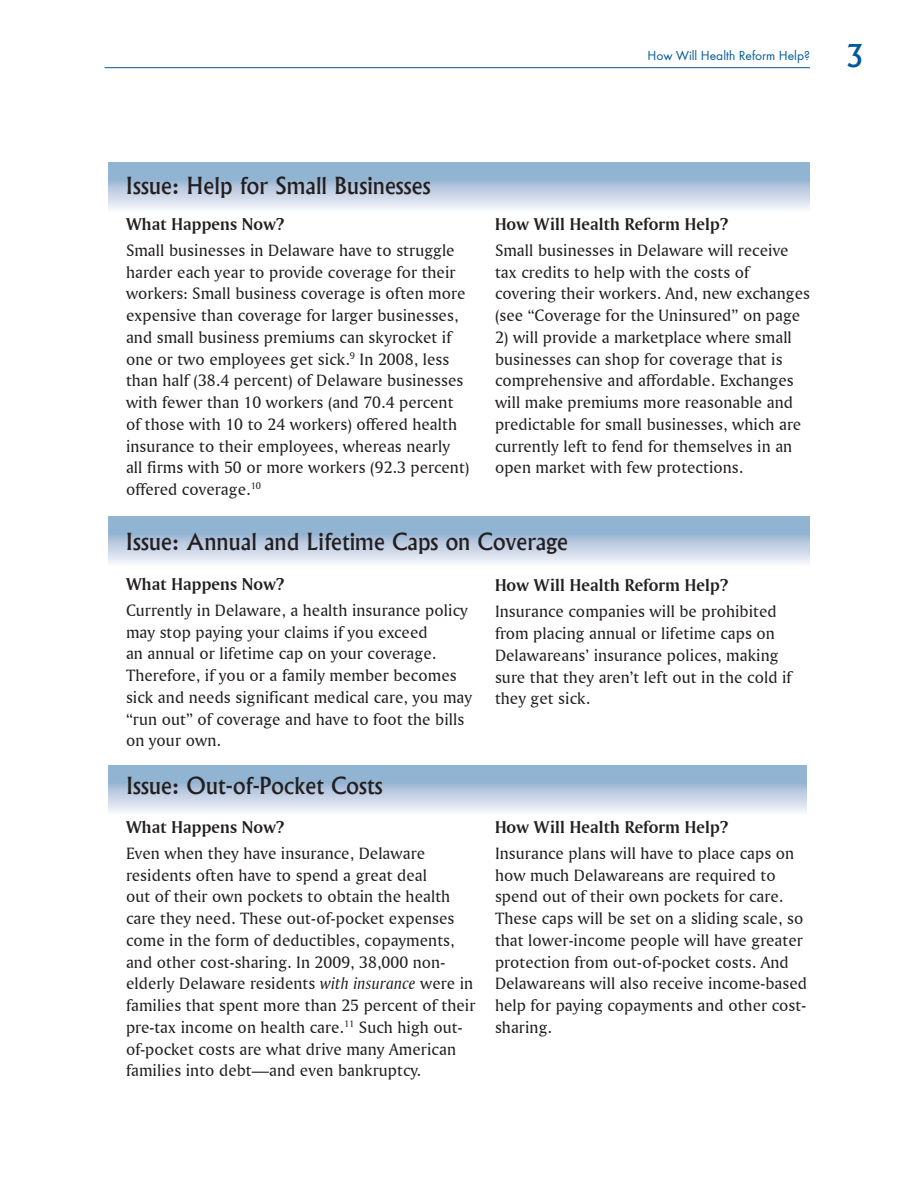
<style>
.page{position:relative;width:918px;height:1188px;background:#fff}
.page>*{position:absolute;margin:0;border:0;box-sizing:border-box;transform-origin:0 0}
.t1{font:500 30px "Albertus";color:#00599b}
.header_1{font:500 22.5px "Albertus";letter-spacing:.005em;color:#231f20}
.header_2{font:18px "Amerigo BT Bold A";letter-spacing:.005em;color:#231f20}
.body_text{font:17.25px/21.8px "Amerigo BT Roman A";letter-spacing:.005em;color:#231f20}
.t2{font:13.5px "Function";color:#00599b}
.s1{font-family:"Amerigo BT Italic A"}
</style>
<div class="page">
<hr style="left:105px;top:67px;width:705px;height:1px;background:#00599b">
<svg style="left:108px;top:162px;width:702px;height:47px;background:#b2c8de"></svg>
<svg style="left:108px;top:516px;width:702px;height:48px;background:#b3c8df"></svg>
<svg style="left:108px;top:765px;width:699px;height:47px;background:#b2c8de"></svg>
<p class="t2" style="left:648px;top:48px;width:164px">How Will Health Reform Help?</p>
<p class="t1" style="left:845px;top:37px;width:20px">3</p>
<p class="header_1" style="left:126px;top:172px;width:306px">Issue: Help for Small Businesses</p>
<p class="header_2" style="left:126px;top:213px;width:159px">What Happens Now?</p>
<p class="body_text" style="left:126px;top:239px;width:345px">Small businesses in Delaware have to struggle harder each year to provide coverage for their workers: Small business coverage is often more expensive than coverage for larger businesses, and small business premiums can skyrocket if one or two employees get sick.<sup>9</sup> In 2008, less than half (38.4 percent) of Delaware businesses with fewer than 10 workers (and 70.4 percent of those with 10 to 24 workers) offered health insurance to their employees, whereas nearly all firms with 50 or more workers (92.3 percent) offered coverage.<sup>10</sup></p>
<p class="header_2" style="left:495px;top:213px;width:234px">How Will Health Reform Help?</p>
<p class="body_text" style="left:495px;top:239px;width:317px">Small businesses in Delaware will receive tax credits to help with the costs of covering their workers. And, new exchanges (see “Coverage for the Uninsured” on page</p>
<p class="body_text" style="left:495px;top:326px;width:308px">2) will provide a marketplace where small businesses can shop for coverage that is comprehensive and affordable. Exchanges will make premiums more reasonable and predictable for small businesses, which are currently left to fend for themselves in an open market with few protections.</p>
<p class="header_1" style="left:126px;top:528px;width:443px">Issue: Annual and Lifetime Caps on Coverage</p>
<p class="header_2" style="left:126px;top:573px;width:159px">What Happens Now?</p>
<p class="body_text" style="left:126px;top:599px;width:348px">Currently in Delaware, a health insurance policy may stop paying your claims if you exceed<br>an annual or lifetime cap on your coverage.<br>Therefore, if you or a family member becomes sick and needs significant medical care, you may “run out” of coverage and have to foot the bills on your own.</p>
<p class="header_1" style="left:126px;top:772px;width:258px">Issue: Out-of-Pocket Costs</p>
<p class="header_2" style="left:126px;top:816px;width:159px">What Happens Now?</p>
<p class="body_text" style="left:126px;top:842px;width:351px">Even when they have insurance, Delaware residents often have to spend a great deal<br>out of their own pockets to obtain the health care they need. These out-of-pocket expenses come in the form of deductibles, copayments, and other cost-sharing. In 2009, 38,000 non&shy;elderly Delaware residents <span class="s1">with insurance</span> were in families that spent more than 25 percent of their pre-tax income on health care.<sup>11</sup> Such high out&shy;of-pocket costs are what drive many American families into debt—and even bankruptcy.</p>
<p class="header_2" style="left:495px;top:574px;width:234px">How Will Health Reform Help?</p>
<p class="body_text" style="left:495px;top:600px;width:298px">Insurance companies will be prohibited from placing annual or lifetime caps on Delawareans’ insurance polices, making sure that they aren’t left out in the cold if they get sick.</p>
<p class="header_2" style="left:495px;top:816px;width:234px">How Will Health Reform Help?</p>
<p class="body_text" style="left:495px;top:842px;width:314px">Insurance plans will have to place caps on how much Delawareans are required to spend out of their own pockets for care.<br>These caps will be set on a sliding scale, so that lower-income people will have greater protection from out-of-pocket costs. And Delawareans will also receive income-based help for paying copayments and other cost&shy;sharing.</p>
</div>
